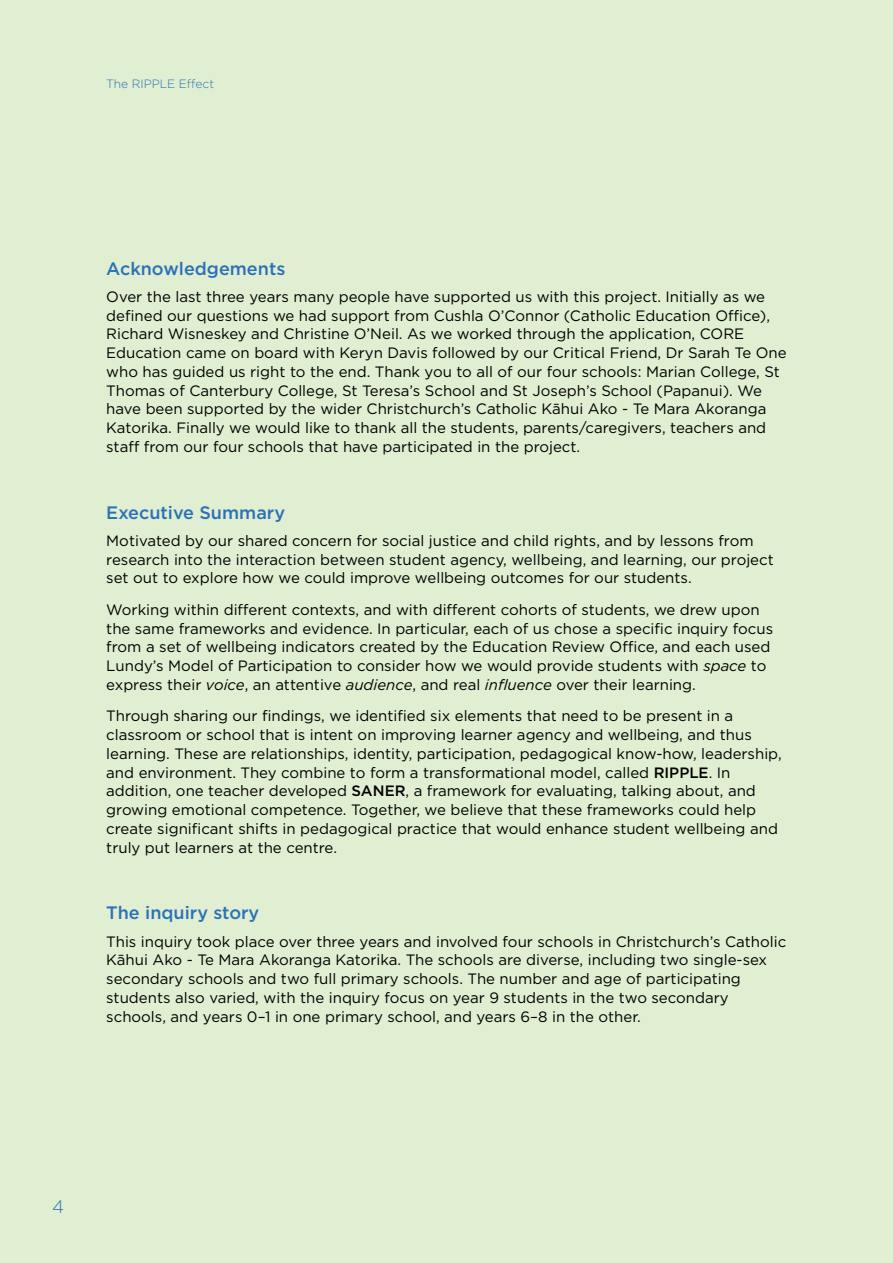
<style>
.page{position:relative;width:893px;height:1263px;background:#e0eed1}
.page>*{position:absolute;margin:0;border:0;box-sizing:border-box;transform-origin:0 0}
.t1{font:500 18px "Gotham";color:#2b71b8}
.t2{font:300 18px "Gotham";color:#2b71b8}
.t3{font:15px/18.8px "Gotham";color:#000}
.t4{font:300 12px "Gotham";color:#2b71b8}
.s1{font-style:italic}
.s2{font-weight:500}
</style>
<div class="page">
<p class="t4" style="left:106px;top:76px;width:109px">The RIPPLE Effect</p>
<p class="t1" style="left:106px;top:256px;width:181px">Acknowledgements</p>
<p class="t3" style="left:106px;top:287px;width:682px">Over the last three years many people have supported us with this project. Initially as we defined our questions we had support from Cushla O’Connor (Catholic Education Office), Richard Wisneskey and Christine O’Neil. As we worked through the application, CORE Education came on board with Keryn Davis followed by our Critical Friend, Dr Sarah Te One who has guided us right to the end. Thank you to all of our four schools: Marian College, St Thomas of Canterbury College, St Teresa’s School and St Joseph’s School (Papanui). We have been supported by the wider Christchurch’s Catholic Kāhui Ako - Te Mara Akoranga Katorika. Finally we would like to thank all the students, parents/caregivers, teachers and staff from our four schools that have participated in the project.</p>
<p class="t1" style="left:106px;top:500px;width:180px">Executive Summary</p>
<p class="t3" style="left:106px;top:531px;width:669px">Motivated by our shared concern for social justice and child rights, and by lessons from research into the interaction between student agency, wellbeing, and learning, our project set out to explore how we could improve wellbeing outcomes for our students.</p>
<p class="t3" style="left:106px;top:600px;width:668px">Working within different contexts, and with different cohorts of students, we drew upon the same frameworks and evidence. In particular, each of us chose a specific inquiry focus from a set of wellbeing indicators created by the Education Review Office, and each used Lundy’s Model of Participation to consider how we would provide students with <span class="s1">space</span> to express their <span class="s1">voice</span>, an attentive <span class="s1">audience</span>, and real <span class="s1">influence</span> over their learning.</p>
<p class="t3" style="left:106px;top:706px;width:677px">Through sharing our findings, we identified six elements that need to be present in a classroom or school that is intent on improving learner agency and wellbeing, and thus learning. These are relationships, identity, participation, pedagogical know-how, leadership, and environment. They combine to form a transformational model, called <span class="s2">RIPPLE</span>. In addition, one teacher developed <span class="s2">SANER</span>, a framework for evaluating, talking about, and growing emotional competence. Together, we believe that these frameworks could help create significant shifts in pedagogical practice that would enhance student wellbeing and truly put learners at the centre.</p>
<p class="t1" style="left:106px;top:901px;width:155px">The inquiry story</p>
<p class="t3" style="left:106px;top:932px;width:681px">This inquiry took place over three years and involved four schools in Christchurch’s Catholic Kāhui Ako - Te Mara Akoranga Katorika. The schools are diverse, including two single-sex secondary schools and two full primary schools. The number and age of participating students also varied, with the inquiry focus on year 9 students in the two secondary schools, and years 0–1 in one primary school, and years 6–8 in the other.</p>
<p class="t2" style="left:52px;top:1195px;width:13px">4</p>
</div>
